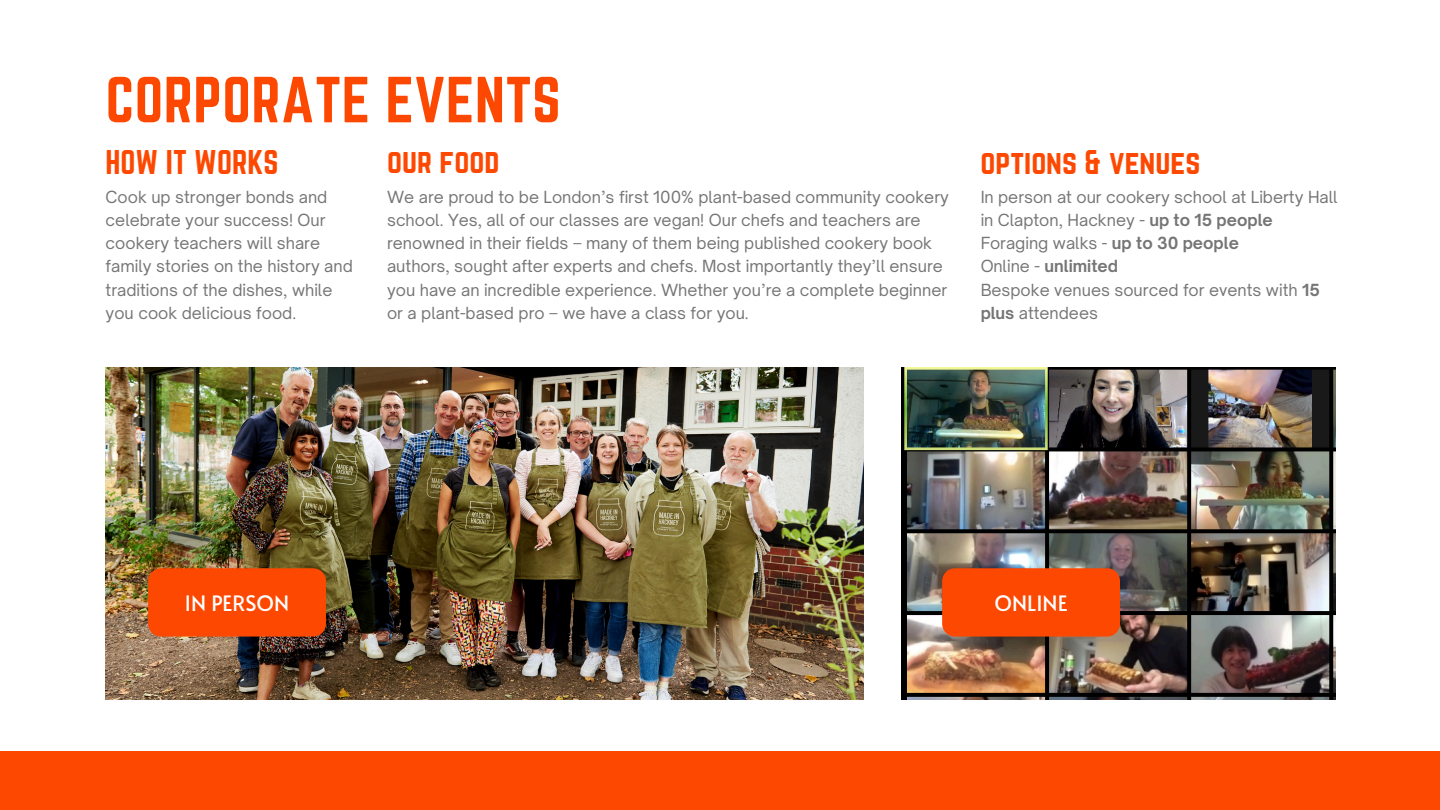
<style>
.page{position:relative;width:1440px;height:810px;background:#fff}
.page>*{position:absolute;margin:0;border:0;box-sizing:border-box;transform-origin:0 0}
.t1{font:56.9px "Norwester";letter-spacing:.01em;color:#fd4801}
.t2{font:30px "Norwester";color:#fd4801}
.t3{font:21.2px "Alata";color:#fff}
.t4{font:16px/23.2px "Open Sauce One";color:#191919}
.s1{font-weight:700}
</style>
<div class="page">
<img style="left:106px;top:368px;width:758px;height:332px">
<img style="left:902px;top:368px;width:433px;height:332px">
<div style="left:148px;top:568px;width:178px;height:69px;background:#fd4801;border-radius:13px"></div>
<div style="left:942px;top:568px;width:178px;height:69px;background:#fd4801;border-radius:13px"></div>
<div style="left:0;top:751px;width:1440px;height:59px;background:#fd4801"></div>
<p class="t1" style="left:106px;top:65px;width:457px">CORPORATE EVENTS</p>
<p class="t2" style="left:387px;top:143px;width:114px">our food</p>
<h3 class="t2" style="left:980px;top:144px;width:221px">options &amp; venues</h3>
<h1 class="t2" style="left:106px;top:144px;width:174px">HOW IT WORKS</h1>
<p class="t4" style="left:106px;top:185px;width:249px">Cook up stronger bonds and celebrate your success! Our cookery teachers will share family stories on the history and traditions of the dishes, while you cook delicious food.</p>
<p class="t4" style="left:387px;top:185px;width:563px">We are proud to be London’s first 100% plant-based community cookery school. Yes, all of our classes are vegan! Our chefs and teachers are renowned in their fields – many of them being published cookery book authors, sought after experts and chefs. Most importantly they’ll ensure you have an incredible experience. Whether you’re a complete beginner or a plant-based pro – we have a class for you.</p>
<p class="t4" style="left:980px;top:185px;width:359px">In person at our cookery school at Liberty Hall in Clapton, Hackney - <span class="s1">up to 15 people<br></span>Foraging walks - <span class="s1">up to 30 people<br></span>Online - <span class="s1">unlimited<br></span>Bespoke venues sourced for events with <span class="s1">15 plus</span> attendees</p>
<h3 class="t3" style="left:185px;top:588px;width:106px">IN PERSON</h3>
<h2 class="t3" style="left:995px;top:588px;width:74px">ONLINE</h2>
</div>
